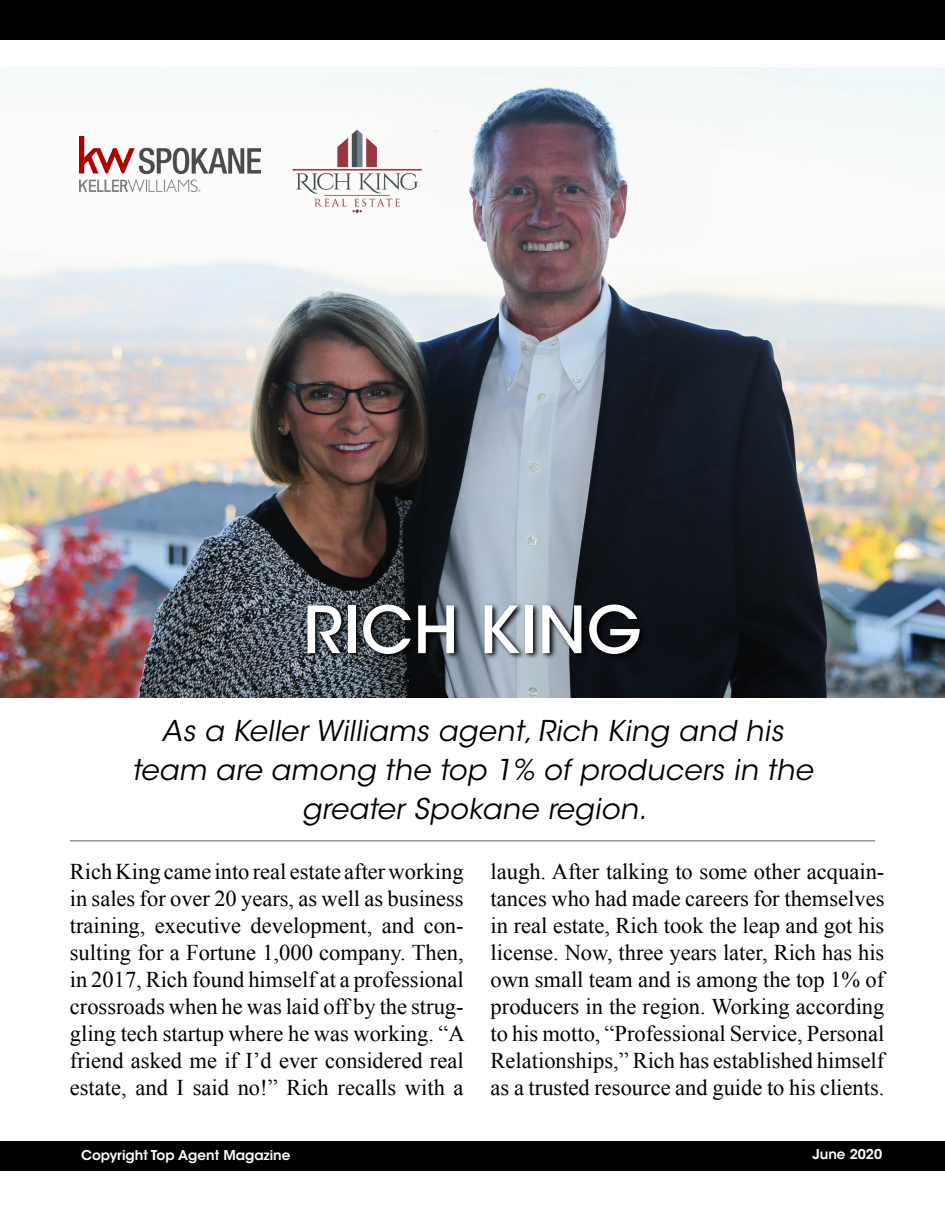
<style>
.page{position:relative;width:945px;height:1215px;background:#fff}
.page>*{position:absolute;margin:0;border:0;box-sizing:border-box;transform-origin:0 0}
.NAME{font:500 64.5px "ITC Avant Garde Std";letter-spacing:.01em;color:#fff}
.body{font:italic 28.5px/39px "ITC Avant Garde Std";color:#000;text-align:center}
.body_hypenate{font:22.5px/27px "Times New Roman";color:#000;text-align:justify}
.t1{font:600 13.5px "ITC Avant Garde Std";color:#fff}
</style>
<div class="page">
<div style="left:0;top:0;width:945px;height:40px;background:#000"></div>
<div style="left:0;top:1141px;width:945px;height:29px;background:#000"></div>
<hr style="left:70px;top:840px;width:805px;height:2px;background:#939598">
<img style="left:0;top:68px;width:945px;height:629px">
<img style="left:289px;top:126px;width:136px;height:90px">
<svg style="left:78px;top:135px;width:185px;height:58px"></svg>
<img style="left:80px;top:137px;width:181px;height:55px">
<svg style="left:305px;top:602px;width:342px;height:59px;background:#3c4248"></svg>
<p class="NAME" style="left:303px;top:590px;width:340px">RICH KING</p>
<p class="body" style="left:132px;top:711px;width:688px">As a Keller Williams agent,Rich King and his team are among the top 1% of producers in the greater Spokane region.</p>
<p class="body_hypenate" style="left:70px;top:857px;width:396px">Rich King came into real estate after working in sales for over 20 years, as well as business training, executive development, and con&shy;sulting for a Fortune 1,000 company. Then, in 2017, Rich found himself at a professional crossroads when he was laid off by the strug&shy;gling tech startup where he was working. “A friend asked me if I’d ever considered real estate, and I said no!” Rich recalls with a</p>
<p class="body_hypenate" style="left:491px;top:857px;width:395px">laugh. After talking to some other acquain&shy;tances who had made careers for themselves in real estate, Rich took the leap and got his license. Now, three years later, Rich has his own small team and is among the top 1% of producers in the region. Working according to his motto, “Professional Service, Personal Relationships,” Rich has established himself as a trusted resource and guide to his clients.</p>
<p class="t1" style="left:81px;top:1147px;width:211px">Copyright Top Agent Magazine</p>
<p class="t1" style="left:813px;top:1146px;width:71px">June 2020</p>
</div>
